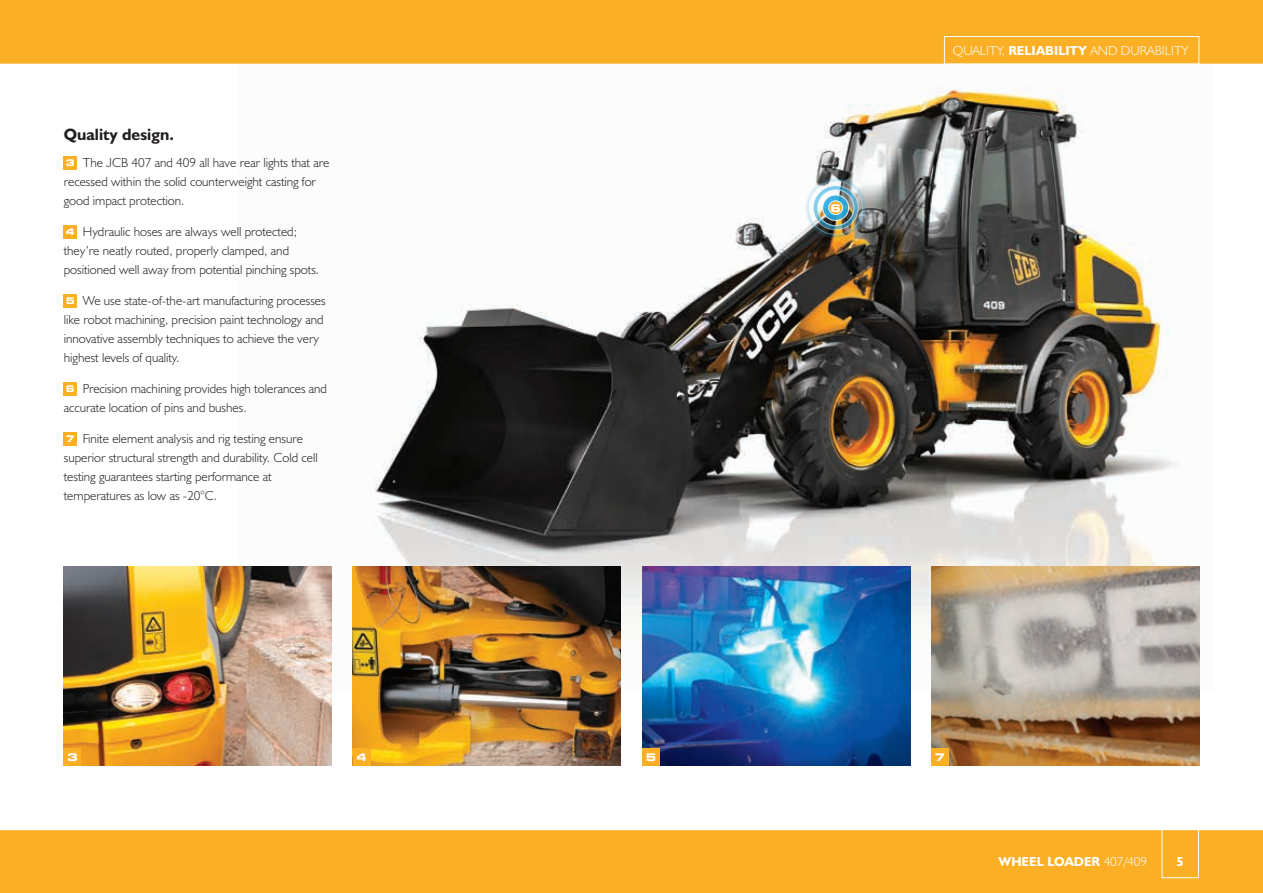
<style>
.page{position:relative;width:1263px;height:893px;background:#fff}
.page>*{position:absolute;margin:0;border:0;box-sizing:border-box;transform-origin:0 0}
.t1{font:16.5px "JCB Bold";color:#231f20}
.t2{font:13.2px/18.8px "JCB Light";color:#231f20}
.t3{font:13.2px "JCB Light";color:#fff}
.t4{font:13.2px "JCB Bold";color:#fff}
.t5{font:700 expanded 10.5px "Square 721 BT";color:#fff}
.s1{font-family:"Square 721 BT";font-weight:700;font-stretch:expanded;font-size:9.15px;color:#fff}
.s2{font-family:"JCB Bold"}
.s3{font-family:"JCB Light"}
</style>
<div class="page">
<img style="left:238px;top:87px;width:962px;height:602px">
<img style="left:353px;top:567px;width:268px;height:198px">
<img style="left:64px;top:567px;width:268px;height:198px">
<img style="left:642px;top:567px;width:268px;height:198px">
<img style="left:931px;top:567px;width:268px;height:198px">
<div style="left:0;top:0;width:1263px;height:64px;background:#fbaf25"></div>
<div style="left:0;top:829px;width:1263px;height:64px;background:#fbaf25"></div>
<hr style="left:0;top:829px;width:1263px;height:1px;background:#fff">
<div style="left:64px;top:156px;width:13px;height:13px;background:#fbaf25"></div>
<div style="left:64px;top:225px;width:13px;height:13px;background:#fbaf25"></div>
<div style="left:64px;top:294px;width:13px;height:13px;background:#fbaf25"></div>
<div style="left:64px;top:382px;width:13px;height:13px;background:#fbaf25"></div>
<div style="left:64px;top:432px;width:13px;height:13px;background:#fbaf25"></div>
<div style="left:1162px;top:819px;width:37px;height:59px;border:1px solid #fff"></div>
<div style="left:944px;top:36px;width:255px;height:28px;border:1px solid #fff"></div>
<div style="left:642px;top:748px;width:17px;height:17px;background:#fbaf25"></div>
<div style="left:353px;top:748px;width:17px;height:17px;background:#fbaf25"></div>
<div style="left:64px;top:748px;width:17px;height:17px;background:#fbaf25"></div>
<div style="left:931px;top:748px;width:18px;height:17px;background:#fbaf25"></div>
<img style="left:803px;top:176px;width:65px;height:63px">
<p class="t1" style="left:64px;top:124px;width:112px">Quality design.</p>
<p class="t2" style="left:64px;top:153px;width:267px"><span class="s1">3</span> The JCB 407 and 409 all have rear lights that are recessed within the solid counterweight casting for good impact protection.</p>
<p class="t2" style="left:64px;top:222px;width:257px"><span class="s1">4</span> Hydraulic hoses are always well protected; they’re neatly routed, properly clamped, and positioned well away from potential pinching spots.</p>
<p class="t2" style="left:64px;top:291px;width:263px"><span class="s1">5</span> We use state-of-the-art manufacturing processes like robot machining, precision paint technology and innovative assembly techniques to achieve the very highest levels of quality.</p>
<p class="t2" style="left:64px;top:379px;width:265px"><span class="s1">6</span> Precision machining provides high tolerances and accurate location of pins and bushes.</p>
<p class="t2" style="left:64px;top:429px;width:255px"><span class="s1">7</span> Finite element analysis and rig testing ensure superior structural strength and durability. Cold cell testing guarantees starting performance at temperatures as low as -20°C.</p>
<p class="t5" style="left:830px;top:201px;width:12px">6</p>
<p class="t3" style="left:953px;top:43px;width:237px">QUALITY, <span class="s2">RELIABILITY</span> AND DURABILITY</p>
<p class="t5" style="left:67px;top:751px;width:12px">3</p>
<p class="t5" style="left:356px;top:751px;width:12px">4</p>
<p class="t5" style="left:646px;top:751px;width:12px">5</p>
<p class="t5" style="left:935px;top:751px;width:12px">7</p>
<p class="t4" style="left:998px;top:853px;width:150px">WHEEL LOADER <span class="s3">407/409</span></p>
<p class="t4" style="left:1176px;top:853px;width:9px">5</p>
</div>
